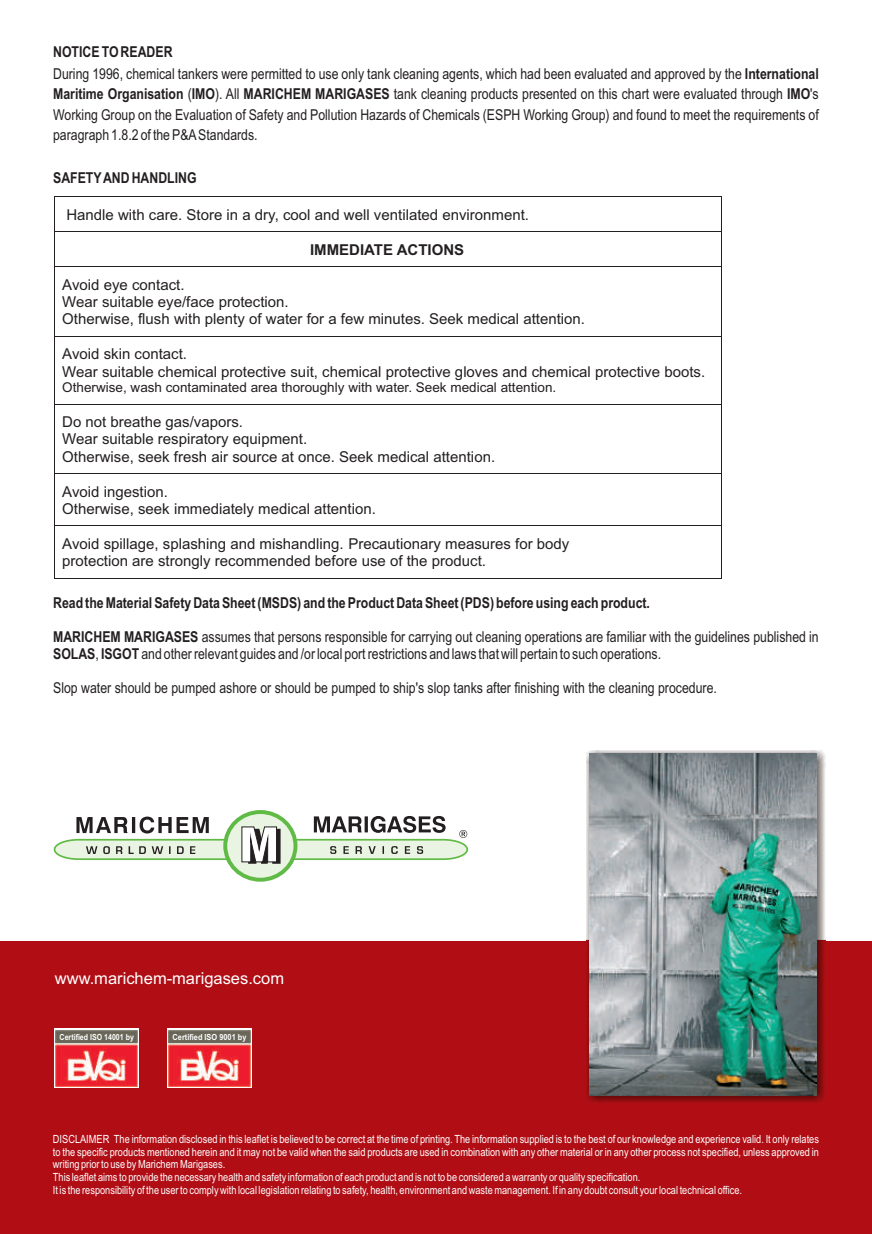
<style>
.page{position:relative;width:872px;height:1234px;background:#fff}
.page>*{position:absolute;margin:0;border:0;box-sizing:border-box;transform-origin:0 0}
.t1{font:16.5px "Arial";color:#fff}
.t2{font:15px/20.4px "Arial Narrow";color:#231f20}
.t3{font:15px/17.2px "Arial";color:#231f20}
.t4{font:700 15px "Arial Narrow";color:#231f20}
.t5{font:700 15px "Arial";color:#231f20}
.t6{font:13.5px "Arial";color:#231f20}
.t7{font:11.25px/12.8px "Arial Narrow";color:#fff}
.t8{font:700 8.4px "Arial";color:#fff;scale:.84 1}
.t9{font:700 8.4px "Arial";color:#fff;scale:.88 1}
.s1{font-weight:700}
</style>
<div class="page">
<div style="left:0;top:940px;width:872px;height:293px;background:#b00d15"></div>
<svg style="left:223px;top:809px;width:74px;height:72px"></svg>
<svg style="left:53px;top:815px;width:416px;height:48px"></svg>
<img style="left:586px;top:750px;width:239px;height:353px">
<img style="left:589px;top:753px;width:227px;height:341px">
<svg style="left:54px;top:1028px;width:85px;height:59px"></svg>
<img style="left:56px;top:1029px;width:82px;height:57px">
<svg style="left:167px;top:1028px;width:84px;height:59px"></svg>
<img style="left:168px;top:1029px;width:82px;height:57px">
<hr style="left:54px;top:196px;width:667px;height:1px;background:#231f20">
<hr style="left:55px;top:231px;width:666px;height:1px;background:#231f20">
<svg style="left:54px;top:197px;width:1px;height:79px"></svg>
<hr style="left:55px;top:266px;width:666px;height:1px;background:#231f20">
<svg style="left:721px;top:196px;width:1px;height:80px"></svg>
<hr style="left:54px;top:276px;width:1px;height:60px;background:#231f20">
<hr style="left:721px;top:276px;width:1px;height:60px;background:#231f20">
<hr style="left:55px;top:336px;width:666px;height:1px;background:#231f20">
<hr style="left:54px;top:345px;width:1px;height:59px;background:#231f20">
<hr style="left:721px;top:345px;width:1px;height:59px;background:#231f20">
<hr style="left:55px;top:404px;width:666px;height:1px;background:#231f20">
<hr style="left:54px;top:413px;width:1px;height:60px;background:#231f20">
<hr style="left:721px;top:413px;width:1px;height:60px;background:#231f20">
<hr style="left:55px;top:473px;width:666px;height:1px;background:#231f20">
<hr style="left:54px;top:482px;width:1px;height:43px;background:#231f20">
<hr style="left:721px;top:482px;width:1px;height:43px;background:#231f20">
<hr style="left:55px;top:525px;width:666px;height:1px;background:#231f20">
<hr style="left:54px;top:534px;width:1px;height:44px;background:#231f20">
<hr style="left:54px;top:577px;width:667px;height:1px;background:#231f20">
<hr style="left:721px;top:534px;width:1px;height:44px;background:#231f20">
<p class="t2" style="left:53px;top:41px;width:767px;line-height:22.4px"><span class="s1">NOTICE TO READER<br></span>During 1996, chemical tankers were permitted to use only tank cleaning agents, which had been evaluated and approved by the <span class="s1">International</span></p>
<p class="t2" style="left:53px;top:85px;width:767px;text-align:justify"><span class="s1">Maritime Organisation</span> (<span class="s1">IMO</span>). All <span class="s1">MARICHEM MARIGASES</span> tank cleaning products presented on this chart were evaluated through <span class="s1">IMO</span>'s Working Group on the Evaluation of Safety and Pollution Hazards of Chemicals (ESPH Working Group) and found to meet the requirements of paragraph 1.8.2 of the P&amp;AStandards.</p>
<p class="t4" style="left:53px;top:172px;width:145px">SAFETYAND HANDLING</p>
<p class="t3" style="left:66px;top:207px;width:464px">Handle with care. Store in a dry, cool and well ventilated environment.</p>
<p class="t5" style="left:310px;top:244px;width:156px">IMMEDIATE ACTIONS</p>
<p class="t3" style="left:62px;top:277px;width:524px">Avoid eye contact.<br>Wear suitable eye/face protection.<br>Otherwise, flush with plenty of water for a few minutes. Seek medical attention.</p>
<p class="t3" style="left:62px;top:347px;width:644px">Avoid skin contact.<br>Wear suitable chemical protective suit, chemical protective gloves and chemical protective boots.</p>
<p class="t6" style="left:62px;top:382px;width:495px">Otherwise, wash contaminated area thoroughly with water. Seek medical attention.</p>
<p class="t3" style="left:62px;top:414px;width:434px">Do not breathe gas/vapors.<br>Wear suitable respiratory equipment.<br>Otherwise, seek fresh air source at once. Seek medical attention.</p>
<p class="t3" style="left:62px;top:484px;width:315px">Avoid ingestion.<br>Otherwise, seek immediately medical attention.</p>
<p class="t3" style="left:62px;top:536px;width:508px">Avoid spillage, splashing and mishandling. Precautionary measures for body protection are strongly recommended before use of the product.</p>
<p class="t4" style="left:53px;top:597px;width:598px">Read the Material Safety Data Sheet (MSDS) and the Product Data Sheet (PDS) before using each product.</p>
<p class="t2" style="left:53px;top:629px;width:767px;line-height:17.1px"><span class="s1">MARICHEM MARIGASES</span> assumes that persons responsible for carrying out cleaning operations are familiar with the guidelines published in<br><span class="s1">SOLAS</span>, <span class="s1">ISGOT</span> and other relevant guides and /or local port restrictions and laws that will pertain to such operations.</p>
<p class="t2" style="left:53px;top:679px;width:665px">Slop water should be pumped ashore or should be pumped to ship's slop tanks after finishing with the cleaning procedure.</p>
<p class="t1" style="left:55px;top:971px;width:231px">www.marichem-marigases.com</p>
<p class="t8" style="left:60px;top:1033px;width:90px">Certified ISO 14001 by</p>
<p class="t9" style="left:172px;top:1033px;width:85px">Certified ISO 9001 by</p>
<p class="t7" style="left:53px;top:1133px;width:767px">DISCLAIMER The information disclosed in this leaflet is believed to be correct at the time of printing. The information supplied is to the best of our knowledge and experience valid. It only relates to the specific products mentioned herein and it may not be valid when the said products are used in combination with any other material or in any other process not specified, unless approved in writing prior to use by Marichem Marigases.<br>This leaflet aims to provide the necessary health and safety information of each product and is not to be considered a warranty or quality specification.<br>It is the responsibility of the user to comply with local legislation relating to safety, health, environment and waste management. If in any doubt consult your local technical office.</p>
</div>
